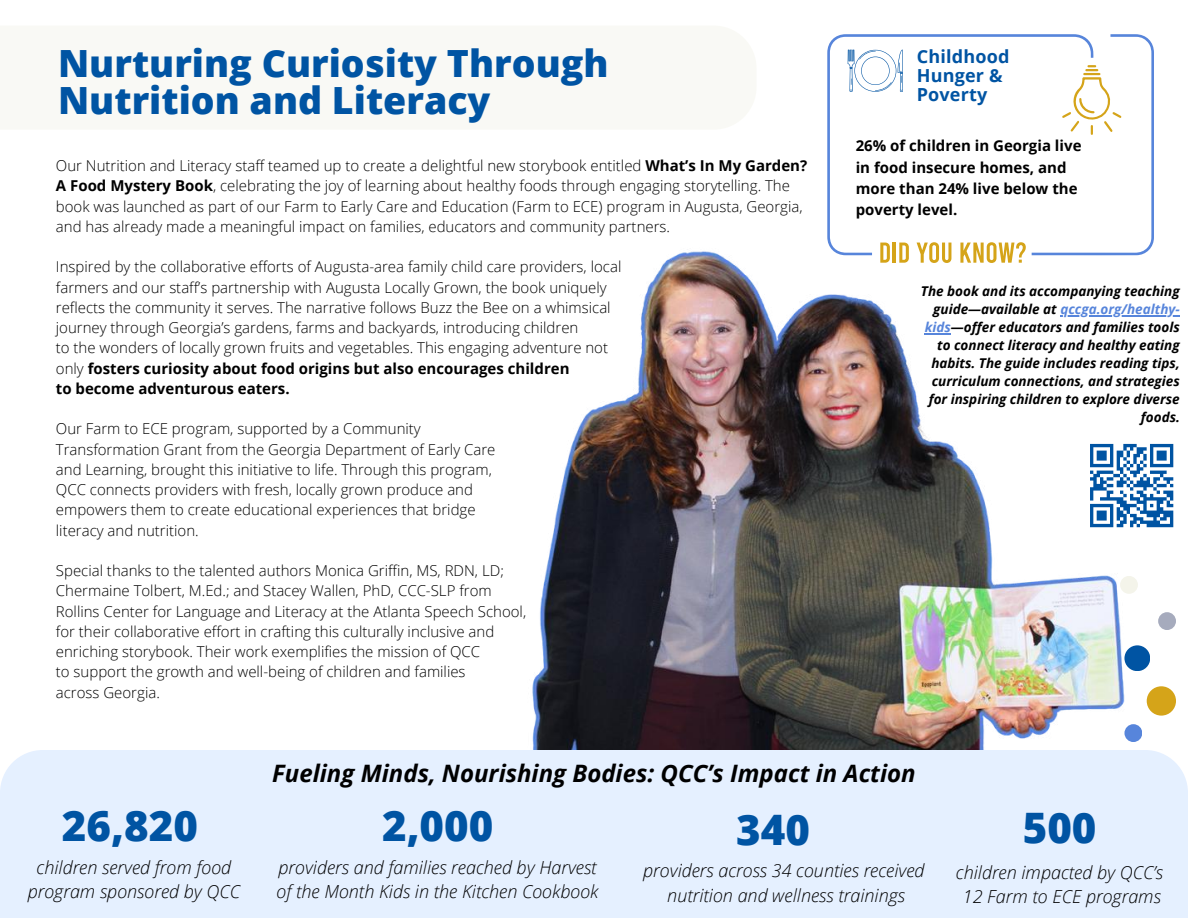
<style>
.page{position:relative;width:1188px;height:918px;background:#fff}
.page>*{position:absolute;margin:0;border:0;box-sizing:border-box;transform-origin:0 0}
.t1{font:800 42px "Open Sans";color:#0054a3}
.t2{font:800 37.5px/37.2px "Open Sans";color:#0054a3}
.t3{font:italic 700 24px "Open Sans";color:#000}
.t4{font:italic 300 18px/24.8px "Open Sans";color:#000;text-align:center}
.t5{font:700 18px/19.2px "Open Sans";letter-spacing:.01em;color:#0054a3}
.t6{font:300 15px/20.2px "Open Sans";color:#000}
.t7{font:700 15px/21.3px "Open Sans";color:#000}
.t8{font:italic 700 13.5px/18px "Open Sans";color:#000;text-align:right}
.s1{font-weight:700}
.s2{color:#5785db}
</style>
<div class="page">
<svg style="left:827px;top:34px;width:205px;height:187px"></svg>
<svg style="left:1032px;top:34px;width:122px;height:187px"></svg>
<svg style="left:848px;top:50px;width:55px;height:42px"></svg>
<div style="left:0;top:750px;width:1188px;height:168px;background:#e5f0ff"></div>
<img style="left:532px;top:221px;width:622px;height:529px">
<hr style="left:1060px;top:315px;width:120px;height:2px;background:#5785db">
<hr style="left:925px;top:333px;width:26px;height:2px;background:#5785db">
<div style="left:1083px;top:437px;width:97px;height:97px;background:#fff"></div>
<hr style="left:1090px;top:444px;width:23px;height:3px;background:#0054a3">
<hr style="left:1123px;top:444px;width:14px;height:3px;background:#0054a3">
<hr style="left:1150px;top:444px;width:23px;height:3px;background:#0054a3">
<svg style="left:1090px;top:447px;width:83px;height:80px"></svg>
<hr style="left:1147px;top:524px;width:26px;height:3px;background:#0054a3">
<div style="left:1147px;top:686px;width:29px;height:30px;background:#d5a419;border-radius:50%"></div>
<div style="left:1124px;top:724px;width:18px;height:18px;background:#5785db;border-radius:50%"></div>
<div style="left:1124px;top:645px;width:26px;height:26px;background:#0054a3;border-radius:50%"></div>
<div style="left:1158px;top:612px;width:18px;height:18px;background:#a6abbd;border-radius:50%"></div>
<div style="left:1120px;top:576px;width:18px;height:18px;background:#f4f4ea;border-radius:50%"></div>
<h2 class="t2" style="left:58px;top:44px;width:552px">Nurturing Curiosity Through<br>Nutrition and Literacy</h2>
<p class="t6" style="left:56px;top:155px;width:753px">Our Nutrition and Literacy staff teamed up to create a delightful new storybook entitled <span class="s1">What’s In My Garden?<br>A Food Mystery Book</span>, celebrating the joy of learning about healthy foods through engaging storytelling. The book was launched as part of our Farm to Early Care and Education (Farm to ECE) program in Augusta, Georgia, and has already made a meaningful impact on families, educators and community partners.</p>
<p class="t6" style="left:56px;top:257px;width:567px">Inspired by the collaborative efforts of Augusta-area family child care providers, local farmers and our staff’s partnership with Augusta Locally Grown, the book uniquely reflects the community it serves. The narrative follows Buzz the Bee on a whimsical journey through Georgia’s gardens, farms and backyards, introducing children<br>to the wonders of locally grown fruits and vegetables. This engaging adventure not only <span class="s1">fosters curiosity about food origins but also encourages children<br>to become adventurous eaters.</span></p>
<p class="t6" style="left:56px;top:419px;width:441px">Our Farm to ECE program, supported by a Community Transformation Grant from the Georgia Department of Early Care and Learning, brought this initiative to life. Through this program, QCC connects providers with fresh, locally grown produce and empowers them to create educational experiences that bridge literacy and nutrition.</p>
<p class="t6" style="left:56px;top:560px;width:472px">Special thanks to the talented authors Monica Griffin, MS, RDN, LD; Chermaine Tolbert, M.Ed.; and Stacey Wallen, PhD, CCC-SLP from Rollins Center for Language and Literacy at the Atlanta Speech School, for their collaborative effort in crafting this culturally inclusive and enriching storybook. Their work exemplifies the mission of QCC<br>to support the growth and well-being of children and families<br>across Georgia.</p>
<p class="t5" style="left:917px;top:46px;width:94px">Childhood<br>Hunger &amp;<br>Poverty</p>
<p class="t7" style="left:856px;top:135px;width:227px">26% of children in Georgia live in food insecure homes, and more than 24% live below the poverty level.</p>
<p class="t8" style="left:921px;top:282px;width:261px">The book and its accompanying teaching guide—available at <span class="s2">qccga.org/healthy&shy;kids</span>—offer educators and families tools to connect literacy and healthy eating habits. The guide includes reading tips, curriculum connections, and strategies for inspiring children to explore diverse foods.</p>
<h1 class="t1" style="left:62px;top:796px;width:137px">26,820</h1>
<p class="t4" style="left:28px;top:854px;width:214px">children served from food program sponsored by QCC</p>
<h3 class="t3" style="left:272px;top:756px;width:645px">Fueling Minds, Nourishing Bodies: QCC’s Impact in Action</h3>
<h1 class="t1" style="left:382px;top:796px;width:113px">2,000</h1>
<p class="t4" style="left:277px;top:854px;width:324px;text-align:left">providers and families reached by Harvest of the Month Kids in the Kitchen Cookbook</p>
<h1 class="t1" style="left:736px;top:800px;width:75px">340</h1>
<p class="t4" style="left:643px;top:858px;width:283px">providers across 34 counties received nutrition and wellness trainings</p>
<h1 class="t1" style="left:1023px;top:798px;width:75px">500</h1>
<p class="t4" style="left:956px;top:859px;width:209px">children impacted by QCC’s<br>12 Farm to ECE programs</p>
</div>
